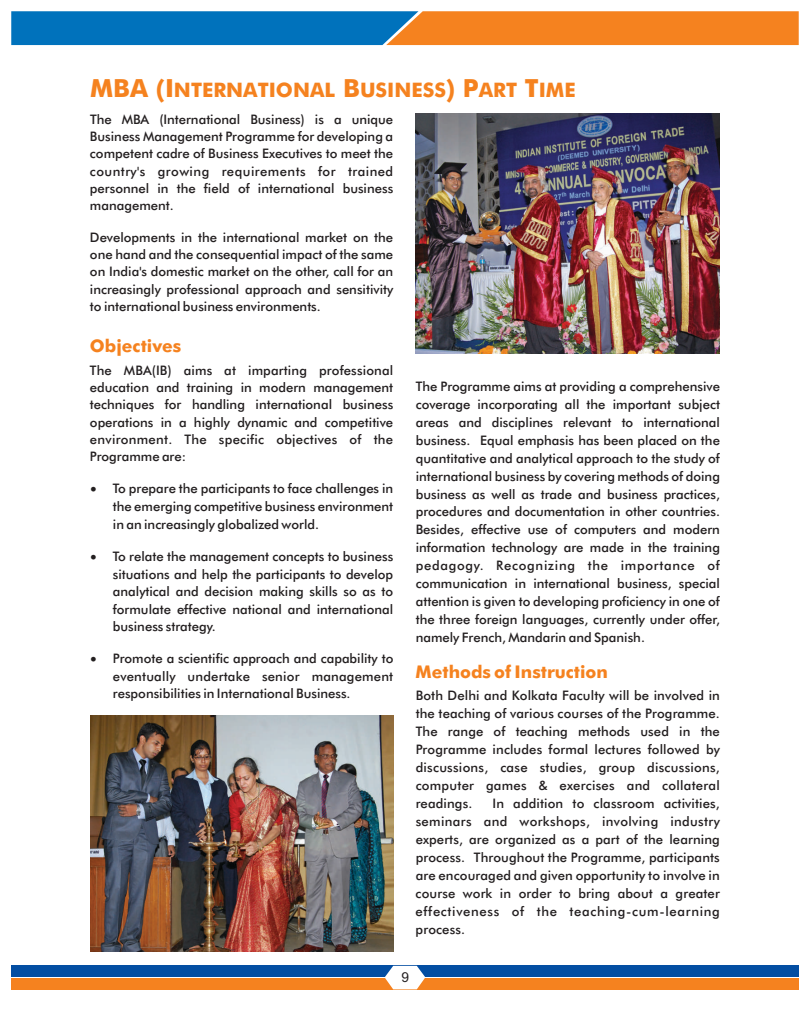
<style>
.page{position:relative;width:810px;height:1035px;background:#fff}
.page>*{position:absolute;margin:0;border:0;box-sizing:border-box;transform-origin:0 0}
.t1{font:700 20px "Futura BT";color:#f5821f}
.t2{font:700 17.5px "Futura BT";color:#f5821f}
.t3{font:13.75px "Arial";color:#231f20}
.t4{font:500 13.12px/17.9px "Futura BT";color:#231f20;text-align:justify}
.s1{font-size:25px}
</style>
<div class="page">
<svg style="left:11px;top:11px;width:788px;height:34px;background:#7c7b6e"></svg>
<div style="left:11px;top:965px;width:788px;height:11px;background:#034ea2"></div>
<div style="left:11px;top:979px;width:788px;height:11px;background:#f5821f"></div>
<svg style="left:385px;top:966px;width:40px;height:23px"></svg>
<img style="left:90px;top:716px;width:303px;height:235px">
<img style="left:416px;top:114px;width:304px;height:240px">
<h1 class="t1" style="left:90px;top:82px;width:487px"><span class="s1">MBA (I</span>NTERNATIONAL <span class="s1">B</span>USINESS<span class="s1">) P</span>ART <span class="s1">T</span>IME</h1>
<p class="t4" style="left:90px;top:112px;width:305px;line-height:17.2px">The MBA (International Business) is a unique Business Management Programme for developing a competent cadre of Business Executives to meet the country's growing requirements for trained personnel in the field of international business management.</p>
<p class="t4" style="left:90px;top:230px;width:305px;line-height:17.2px">Developments in the international market on the one hand and the consequential impact of the same on India's domestic market on the other, call for an increasingly professional approach and sensitivity to international business environments.</p>
<h2 class="t2" style="left:90px;top:339px;width:93px">Objectives</h2>
<p class="t4" style="left:90px;top:363px;width:305px;line-height:17.2px">The MBA(IB) aims at imparting professional education and training in modern management techniques for handling international business operations in a highly dynamic and competitive environment. The specific objectives of the Programme are:</p>
<p class="t4" style="left:113px;top:481px;width:282px;text-indent:-22px">• To prepare the participants to face challenges in the emerging competitive business environment in an increasingly globalized world.</p>
<p class="t4" style="left:113px;top:549px;width:282px;line-height:17.5px;text-indent:-22px">• To relate the management concepts to business situations and help the participants to develop analytical and decision making skills so as to formulate effective national and international business strategy.</p>
<p class="t4" style="left:113px;top:651px;width:282px;text-indent:-22px">• Promote a scientific approach and capability to eventually undertake senior management responsibilities in International Business.</p>
<p class="t4" style="left:416px;top:379px;width:306px">The Programme aims at providing a comprehensive coverage incorporating all the important subject areas and disciplines relevant to international business. Equal emphasis has been placed on the quantitative and analytical approach to the study of international business by covering methods of doing business as well as trade and business practices, procedures and documentation in other countries.<br>Besides, effective use of computers and modern information technology are made in the training pedagogy. Recognizing the importance of communication in international business, special attention is given to developing proficiency in one of the three foreign languages, currently under offer, namely French, Mandarin and Spanish.</p>
<h2 class="t2" style="left:416px;top:664px;width:194px">Methods of Instruction</h2>
<p class="t4" style="left:416px;top:688px;width:306px">Both Delhi and Kolkata Faculty will be involved in the teaching of various courses of the Programme.<br>The range of teaching methods used in the Programme includes formal lectures followed by discussions, case studies, group discussions, computer games &amp; exercises and collateral readings.</p>
<p class="t4" style="left:416px;top:796px;width:306px;text-indent:77px">In addition to classroom activities, seminars and workshops, involving industry experts, are organized as a part of the learning process. Throughout the Programme, participants are encouraged and given opportunity to involve in course work in order to bring about a greater effectiveness of the teaching-cum-learning process.</p>
<p class="t3" style="left:401px;top:972px;width:9px">9</p>
</div>
